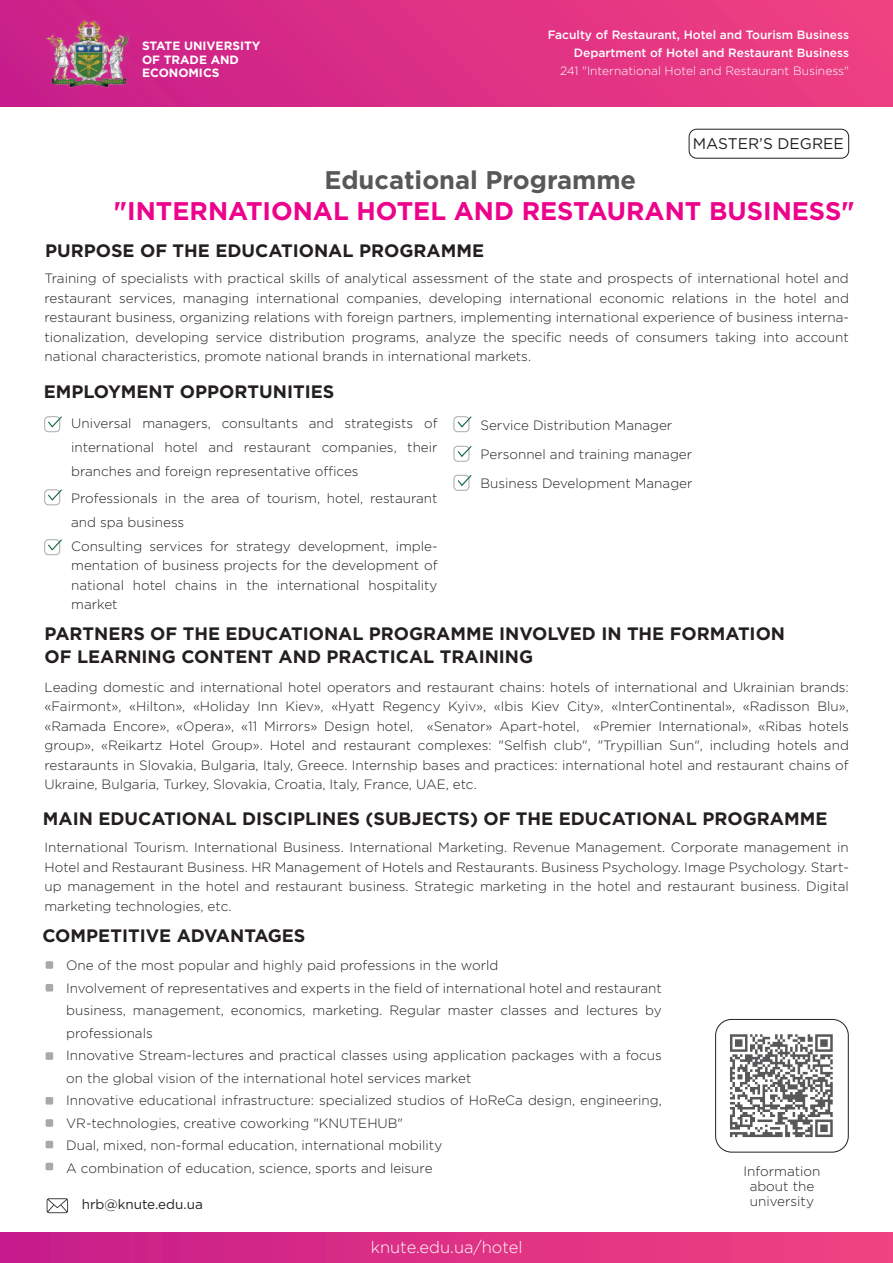
<style>
.page{position:relative;width:893px;height:1263px;background:#fff}
.page>*{position:absolute;margin:0;border:0;box-sizing:border-box;transform-origin:0 0}
.t1{font:700 25.5px "Gotham Pro";color:#ed028c}
.t2{font:700 25.5px "Gotham Pro";color:#57585a}
.t3{font:700 18px/22.5px "Gotham Pro";color:#231f20}
.t4{font:300 16.5px "Gotham Pro";color:#fff}
.t5{font:15.45px "Gotham Pro";color:#231f20}
.t6{font:300 13.5px/19.5px "Gotham Pro";color:#231f20;text-align:justify}
.t7{font:13.5px "Gotham Pro";color:#231f20}
.t8{font:500 12px "Gotham Pro";color:#fff}
.t9{font:300 12px "Gotham Pro";color:#fff}
.t10{font:700 12px/13.5px "Gotham Pro";color:#fff}
</style>
<div class="page">
<div style="left:0;top:1233px;width:893px;height:30px;background:linear-gradient(to right,#c61c8b,#f24380)"></div>
<div style="left:0;top:0;width:893px;height:107px;background:linear-gradient(to right,#c91f8a,#f04180)"></div>
<img style="left:44px;top:21px;width:95px;height:70px">
<div style="left:689px;top:129px;width:160px;height:30px;border:1px solid #231f20;border-radius:8px"></div>
<svg style="left:47px;top:1198px;width:21px;height:15px"></svg>
<div style="left:715px;top:1019px;width:134px;height:133px;border:1px solid #231f20;border-radius:16px"></div>
<svg style="left:730px;top:1034px;width:103px;height:103px"></svg>
<div style="left:44px;top:416px;width:16px;height:16px;border:1px solid #a8a9ad;border-radius:4px"></div>
<div style="left:454px;top:416px;width:15px;height:16px;border:1px solid #a8a9ad;border-radius:4px"></div>
<div style="left:44px;top:489px;width:16px;height:16px;border:1px solid #a8a9ad;border-radius:4px"></div>
<div style="left:44px;top:539px;width:16px;height:16px;border:1px solid #a8a9ad;border-radius:4px"></div>
<div style="left:454px;top:446px;width:15px;height:16px;border:1px solid #a8a9ad;border-radius:4px"></div>
<svg style="left:47px;top:416px;width:15px;height:13px"></svg>
<svg style="left:47px;top:489px;width:15px;height:13px"></svg>
<svg style="left:47px;top:539px;width:15px;height:12px"></svg>
<svg style="left:456px;top:416px;width:16px;height:13px"></svg>
<svg style="left:456px;top:445px;width:16px;height:13px"></svg>
<div style="left:454px;top:475px;width:15px;height:16px;border:1px solid #a8a9ad;border-radius:4px"></div>
<svg style="left:456px;top:474px;width:16px;height:13px"></svg>
<div style="left:46px;top:961px;width:7px;height:8px;background:#a8a9ad;border-radius:2px"></div>
<div style="left:46px;top:984px;width:7px;height:7px;background:#a8a9ad;border-radius:2px"></div>
<div style="left:46px;top:1163px;width:7px;height:7px;background:#a8a9ad;border-radius:2px"></div>
<div style="left:46px;top:1052px;width:7px;height:8px;background:#a8a9ad;border-radius:2px"></div>
<div style="left:46px;top:1141px;width:7px;height:7px;background:#a8a9ad;border-radius:2px"></div>
<div style="left:46px;top:1097px;width:7px;height:7px;background:#a8a9ad;border-radius:2px"></div>
<div style="left:46px;top:1119px;width:7px;height:8px;background:#a8a9ad;border-radius:2px"></div>
<p class="t10" style="left:142px;top:39px;width:120px">STATE UNIVERSITY<br>OF TRADE AND<br>ECONOMICS</p>
<p class="t8" style="left:548px;top:28px;width:303px">Faculty of Restaurant, Hotel and Tourism Business</p>
<p class="t9" style="left:560px;top:64px;width:291px">241 "International Hotel and Restaurant Business"</p>
<p class="t8" style="left:574px;top:46px;width:277px">Department of Hotel and Restaurant Business</p>
<p class="t5" style="left:693px;top:135px;width:152px">MASTER’S DEGREE</p>
<h1 class="t2" style="left:325px;top:165px;width:313px">Educational Programme</h1>
<h1 class="t1" style="left:114px;top:196px;width:742px">"INTERNATIONAL HOTEL AND RESTAURANT BUSINESS"</h1>
<h2 class="t3" style="left:45px;top:238px;width:440px">PURPOSE OF THE EDUCATIONAL PROGRAMME</h2>
<p class="t6" style="left:44px;top:269px;width:806px">Training of specialists with practical skills of analytical assessment of the state and prospects of international hotel and restaurant services, managing international companies, developing international economic relations in the hotel and restaurant business, organizing relations with foreign partners, implementing international experience of business interna&shy;tionalization, developing service distribution programs, analyze the specific needs of consumers taking into account national characteristics, promote national brands in international markets.</p>
<h2 class="t3" style="left:44px;top:380px;width:292px">EMPLOYMENT OPPORTUNITIES</h2>
<p class="t6" style="left:71px;top:411px;width:368px;line-height:24px">Universal managers, consultants and strategists of international hotel and restaurant companies, their branches and foreign representative offices</p>
<p class="t6" style="left:480px;top:415px;width:193px">Service Distribution Manager</p>
<p class="t6" style="left:71px;top:486px;width:368px;line-height:24.2px;text-align:left">Professionals in the area of tourism, hotel, restaurant and spa business<br>Consulting services for strategy development, imple-</p>
<p class="t6" style="left:71px;top:556px;width:368px">mentation of business projects for the development of national hotel chains in the international hospitality market</p>
<p class="t6" style="left:480px;top:440px;width:214px;line-height:29.1px">Personnel and training manager<br>Business Development Manager</p>
<h2 class="t3" style="left:45px;top:622px;width:742px">PARTNERS OF THE EDUCATIONAL PROGRAMME INVOLVED IN THE FORMATION<br>OF LEARNING CONTENT AND PRACTICAL TRAINING</h2>
<p class="t6" style="left:44px;top:677px;width:806px">Leading domestic and international hotel operators and restaurant chains: hotels of international and Ukrainian brands: «Fairmont», «Hilton», «Holiday Inn Kiev», «Hyatt Regency Kyiv», «Іbis Kiev City», «InterContinental», «Radisson Blu», «Ramada Encore», «Opera», «11 Mirrors» Design hotel, «Senator» Apart-hotel, «Premier International», «Ribas hotels group», «Reikartz Hotel Group». Hotel and restaurant complexes: "Selfish club", "Trypillian Sun", including hotels and restaraunts in Slovakia, Bulgaria, Italy, Greece. Internship bases and practices: international hotel and restaurant chains of Ukraine, Bulgaria, Turkey, Slovakia, Croatia, Italy, France, UAE, etc.</p>
<h2 class="t3" style="left:43px;top:807px;width:786px">MAIN EDUCATIONAL DISCIPLINES (SUBJECTS) OF THE EDUCATIONAL PROGRAMME</h2>
<p class="t6" style="left:44px;top:838px;width:806px">International Tourism. International Business. International Marketing. Revenue Management. Corporate management in Hotel and Restaurant Business. HR Management of Hotels and Restaurants. Business Psychology. Image Psychology. Start&shy;up management in the hotel and restaurant business. Strategic marketing in the hotel and restaurant business. Digital marketing technologies, etc.</p>
<h2 class="t3" style="left:42px;top:924px;width:265px">COMPETITIVE ADVANTAGES</h2>
<p class="t6" style="left:66px;top:954px;width:597px;line-height:22.5px;text-align:left">One of the most popular and highly paid professions in the world<br>Involvement of representatives and experts in the field of international hotel and restaurant business, management, economics, marketing. Regular master classes and lectures by professionals<br>Innovative Stream-lectures and practical classes using application packages with a focus on the global vision of the international hotel services market<br>Innovative educational infrastructure: specialized studios of HoReCa design, engineering, VR-technologies, creative coworking "KNUTEHUB"<br>Dual, mixed, non-formal education, international mobility<br>A combination of education, science, sports and leisure</p>
<p class="t6" style="left:743px;top:1164px;width:79px;line-height:15px;text-align:center">Information about the</p>
<p class="t7" style="left:82px;top:1197px;width:123px">hrb@knute.edu.ua</p>
<p class="t6" style="left:750px;top:1191px;width:66px">university</p>
<p class="t4" style="left:371px;top:1238px;width:153px">knute.edu.ua/hotel</p>
</div>
